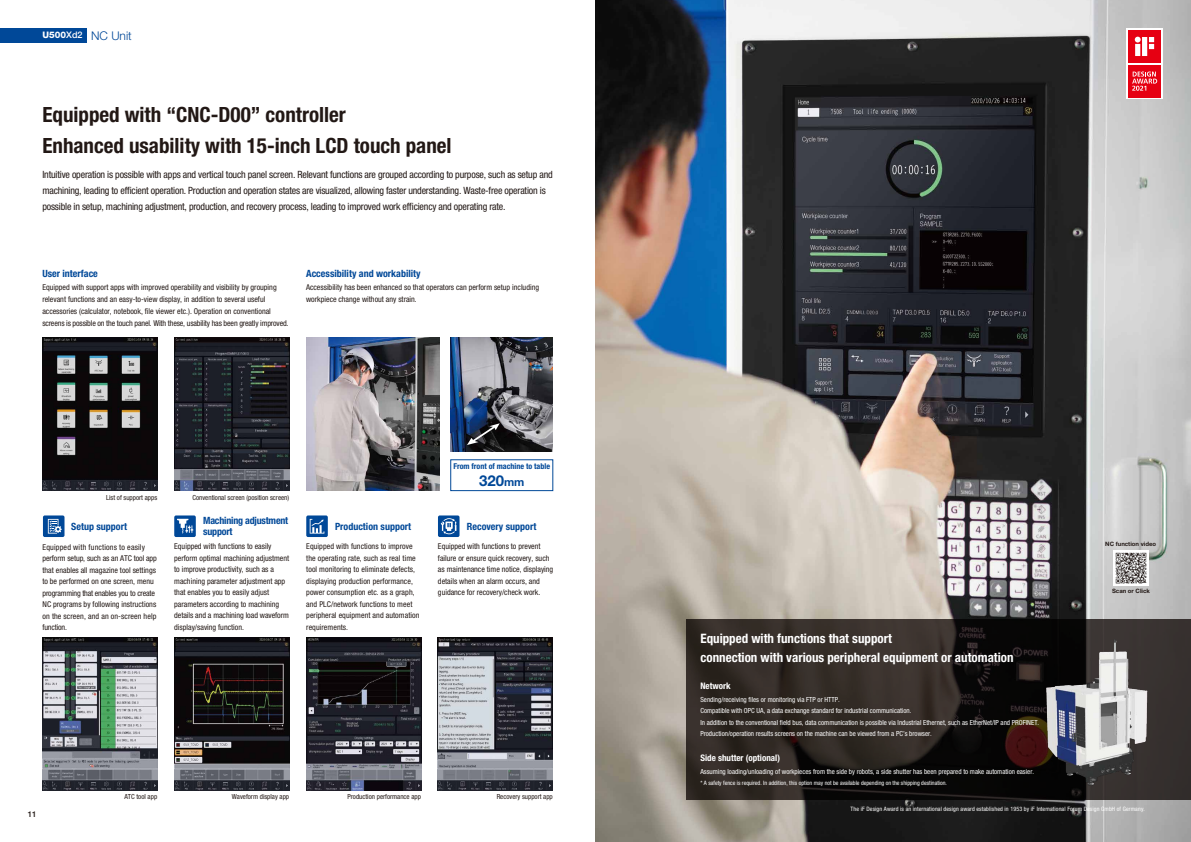
<style>
.page{position:relative;width:1191px;height:842px;background:#fff}
.page>*{position:absolute;margin:0;border:0;box-sizing:border-box;transform-origin:0 0}
.t1{font:700 condensed 21px/31px "Helvetica Neue LT Pro";color:#221815}
.t2{font:700 15px "Helvetica Neue LT Pro";color:#004898}
.t3{font:700 condensed 13px/19px "Helvetica Neue LT Pro";color:#fff}
.t4{font:300 12px "Helvetica Neue LT Pro";color:#004898}
.t5{font:condensed 10px/16px "Helvetica Neue LT Pro";letter-spacing:-.02em;color:#221815}
.t6{font:700 condensed 10px "Helvetica Neue LT Pro";color:#004898}
.t7{font:700 condensed 10px/11px "Helvetica Neue LT Pro";letter-spacing:-.02em;color:#004898}
.t8{font:700 condensed 9px "Helvetica Neue LT Pro";color:#fff}
.t9{font:800 9px "Helvetica Neue LT Pro";color:#fff}
.t10{font:condensed 8px/11.5px "Helvetica Neue LT Pro";color:#221815}
.t11{font:700 condensed 8px "Helvetica Neue LT Pro";color:#004898}
.t12{font:500 8px "Helvetica Neue";color:#221815}
.t13{font:condensed 7px/11.5px "Helvetica Neue LT Pro";color:#fff}
.t14{font:condensed 7px "Helvetica Neue LT Pro";color:#221815}
.t15{font:condensed 6px "Helvetica Neue LT Pro";letter-spacing:.02em;color:#fff}
.t16{font:condensed 6px "Helvetica Neue LT Pro";color:#fff}
.t17{font:700 6px "Helvetica Neue LT Pro";color:#221815}
.s1{font-family:"Helvetica Neue";font-weight:500}
.s2{font-size:11.2px}
</style>
<div class="page">
<img style="left:306px;top:338px;width:133px;height:153px">
<img style="left:450px;top:338px;width:103px;height:113px">
<svg style="left:467px;top:423px;width:33px;height:22px"></svg>
<img style="left:595px;top:0;width:596px;height:842px">
<svg style="left:686px;top:619px;width:505px;height:180px"></svg>
<div style="left:1126px;top:28px;width:36px;height:71px;background:#fff"></div>
<div style="left:1128px;top:65px;width:33px;height:33px;background:#e60012"></div>
<div style="left:1128px;top:30px;width:33px;height:33px;background:#e60012"></div>
<svg style="left:1134px;top:37px;width:20px;height:19px"></svg>
<svg style="left:1132px;top:72px;width:25px;height:19px"></svg>
<img style="left:1043px;top:639px;width:105px;height:146px">
<img style="left:1113px;top:550px;width:35px;height:36px">
<img style="left:174px;top:638px;width:115px;height:153px">
<img style="left:438px;top:637px;width:115px;height:153px">
<img style="left:42px;top:637px;width:115px;height:153px">
<div style="left:306px;top:515px;width:22px;height:22px;background:#004898;border-radius:2px"></div>
<svg style="left:310px;top:519px;width:14px;height:15px"></svg>
<div style="left:174px;top:515px;width:22px;height:22px;background:#004898;border-radius:2px"></div>
<svg style="left:177px;top:519px;width:16px;height:15px"></svg>
<div style="left:438px;top:515px;width:21px;height:22px;background:#004898;border-radius:2px"></div>
<svg style="left:441px;top:518px;width:16px;height:16px"></svg>
<div style="left:43px;top:515px;width:21px;height:22px;background:#004898;border-radius:2px"></div>
<svg style="left:48px;top:519px;width:14px;height:15px"></svg>
<img style="left:174px;top:338px;width:115px;height:153px">
<img style="left:43px;top:338px;width:114px;height:153px">
<img style="left:306px;top:638px;width:116px;height:153px">
<div style="left:0;top:28px;width:87px;height:15px;background:#004898"></div>
<div style="left:450px;top:459px;width:103px;height:32px;border:1px solid #004898"></div>
<p class="t9" style="left:43px;top:30px;width:42px">U500<span class="s1">Xd2</span></p>
<h3 class="t4" style="left:91px;top:28px;width:42px">NC Unit</h3>
<h1 class="t1" style="left:42px;top:99px;width:411px">Equipped with “CNC-D00” controller<br>Enhanced usability with 15-inch LCD touch panel</h1>
<p class="t5" style="left:42px;top:167px;width:512px">Intuitive operation is possible with apps and vertical touch panel screen. Relevant functions are grouped according to purpose, such as setup and machining, leading to efficient operation. Production and operation states are visualized, allowing faster understanding. Waste-free operation is possible in setup, machining adjustment, production, and recovery process, leading to improved work efficiency and operating rate.</p>
<p class="t6" style="left:42px;top:267px;width:57px">User interface</p>
<p class="t10" style="left:42px;top:281px;width:248px;line-height:12px">Equipped with support apps with improved operability and visibility by grouping relevant functions and an easy-to-view display, in addition to several useful accessories (calculator, notebook, file viewer etc.). Operation on conventional screens is possible on the touch panel. With these, usability has been greatly improved.</p>
<p class="t6" style="left:306px;top:267px;width:116px">Accessibility and workability</p>
<p class="t10" style="left:306px;top:281px;width:234px;line-height:12px">Accessibility has been enhanced so that operators can perform setup including workpiece change without any strain.</p>
<p class="t14" style="left:106px;top:493px;width:53px">List of support apps</p>
<p class="t14" style="left:192px;top:493px;width:98px">Conventional screen (position screen)</p>
<p class="t11" style="left:453px;top:462px;width:98px">From front of machine to table</p>
<h2 class="t2" style="left:479px;top:471px;width:47px">320<span class="s2">mm</span></h2>
<p class="t6" style="left:71px;top:520px;width:57px">Setup support</p>
<p class="t7" style="left:203px;top:515px;width:87px">Machining adjustment support</p>
<p class="t6" style="left:335px;top:520px;width:78px">Production support</p>
<p class="t6" style="left:467px;top:520px;width:71px">Recovery support</p>
<p class="t10" style="left:174px;top:541px;width:116px">Equipped with functions to easily perform optimal machining adjustment to improve productivity, such as a machining parameter adjustment app that enables you to easily adjust parameters according to machining details and a machining load waveform display/saving function.</p>
<p class="t10" style="left:306px;top:541px;width:115px">Equipped with functions to improve the operating rate, such as real time tool monitoring to eliminate defects, displaying production performance, power consumption etc. as a graph, and PLC/network functions to meet peripheral equipment and automation requirements.</p>
<p class="t10" style="left:438px;top:541px;width:117px">Equipped with functions to prevent failure or ensure quick recovery, such as maintenance time notice, displaying details when an alarm occurs, and guidance for recovery/check work.</p>
<p class="t10" style="left:43px;top:541px;width:116px">Equipped with functions to easily perform setup, such as an ATC tool app that enables all magazine tool settings to be performed on one screen, menu programming that enables you to create NC programs by following instructions on the screen, and an on-screen help function.</p>
<p class="t12" style="left:28px;top:808px;width:10px">11</p>
<p class="t14" style="left:124px;top:793px;width:34px">ATC tool app</p>
<p class="t14" style="left:232px;top:793px;width:59px">Waveform display app</p>
<p class="t14" style="left:347px;top:793px;width:75px">Production performance app</p>
<p class="t14" style="left:496px;top:793px;width:58px">Recovery support app</p>
<p class="t17" style="left:1105px;top:540px;width:52px">NC function video</p>
<p class="t17" style="left:1112px;top:587px;width:39px">Scan or Click</p>
<h3 class="t3" style="left:700px;top:629px;width:315px">Equipped with functions that support<br>connection with various peripheral equipment or automation</h3>
<p class="t8" style="left:700px;top:680px;width:32px">Network</p>
<p class="t13" style="left:700px;top:693px;width:340px">Sending/receiving files or monitoring via FTP or HTTP.<br>Compatible with OPC UA, a data exchange standard for industrial communication.<br>In addition to the conventional field bus, data communication is possible via Industrial Ethernet, such as EtherNet/IP and PROFINET.<br>Production/operation results screens on the machine can be viewed from a PC’s browser.</p>
<p class="t8" style="left:700px;top:752px;width:81px">Side shutter (optional)</p>
<p class="t13" style="left:700px;top:766px;width:335px">Assuming loading/unloading of workpieces from the side by robots, a side shutter has been prepared to make automation easier.</p>
<p class="t16" style="left:700px;top:779px;width:248px">* A safety fence is required. In addition, this option may not be available depending on the shipping destination.</p>
<p class="t15" style="left:850px;top:805px;width:296px">The iF Design Award is an international design award established in 1953 by iF International Forum Design GmbH of Germany.</p>
</div>
